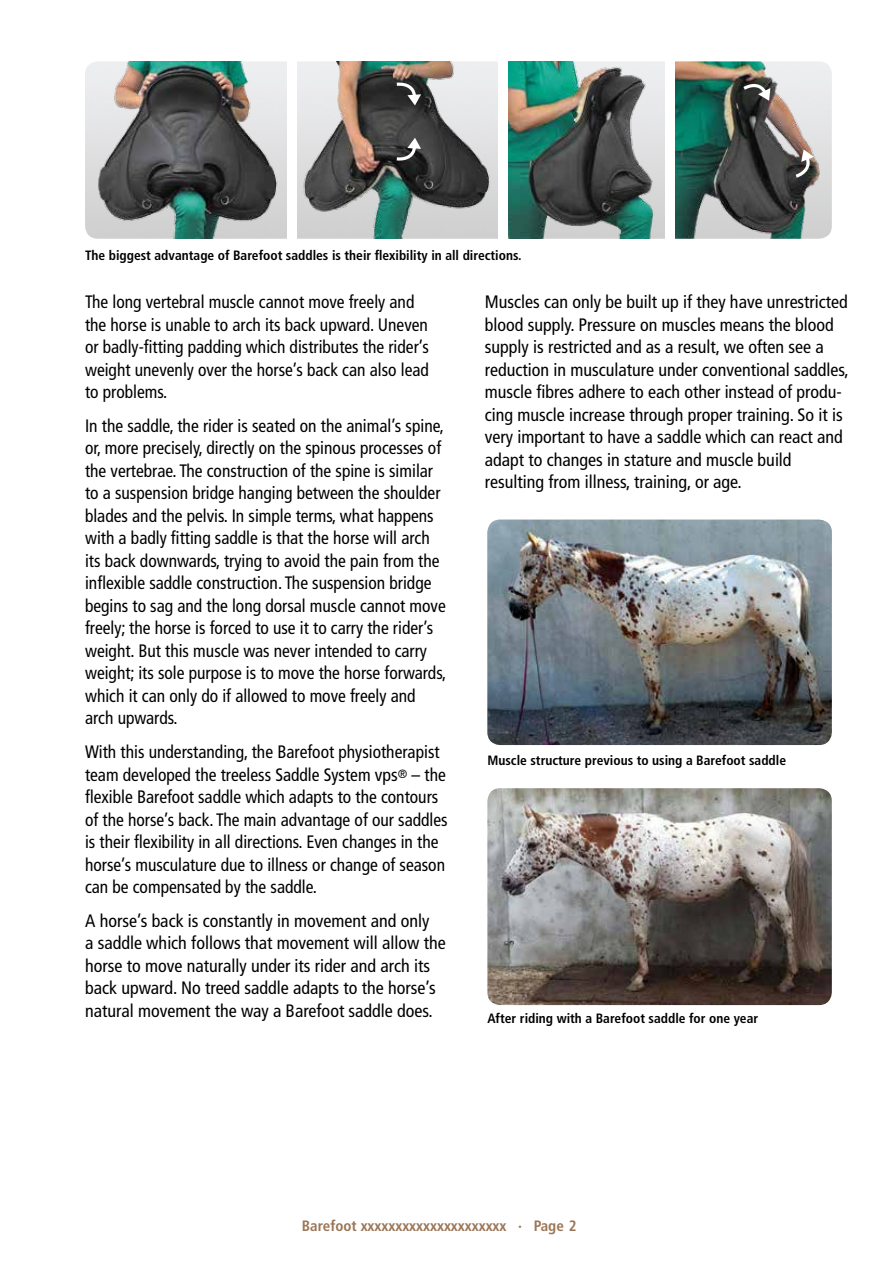
<style>
.page{position:relative;width:893px;height:1263px;background:#fff}
.page>*{position:absolute;margin:0;border:0;box-sizing:border-box;transform-origin:0 0}
.t1{font:condensed 18px/22.5px "Frutiger";color:#000}
.t2{font:700 condensed 15px "Frutiger";color:#9b7555}
.t3{font:700 condensed 13.5px "Frutiger";color:#000}
</style>
<div class="page">
<img style="left:675px;top:61px;width:157px;height:178px">
<img style="left:508px;top:61px;width:157px;height:178px">
<img style="left:297px;top:61px;width:201px;height:178px">
<img style="left:85px;top:61px;width:202px;height:178px">
<svg style="left:393px;top:138px;width:28px;height:24px"></svg>
<svg style="left:792px;top:149px;width:22px;height:31px"></svg>
<svg style="left:393px;top:81px;width:28px;height:24px"></svg>
<svg style="left:740px;top:84px;width:30px;height:17px"></svg>
<img style="left:487px;top:520px;width:345px;height:225px">
<img style="left:487px;top:788px;width:345px;height:217px">
<p class="t3" style="left:85px;top:247px;width:438px">The biggest advantage of Barefoot saddles is their flexibility in all directions.</p>
<p class="t1" style="left:85px;top:291px;width:345px">The long vertebral muscle cannot move freely and the horse is unable to arch its back upward. Uneven or badly-fitting padding which distributes the rider’s weight unevenly over the horse’s back can also lead to problems.</p>
<p class="t1" style="left:85px;top:414px;width:363px">In the saddle, the rider is seated on the animal’s spine, or, more precisely, directly on the spinous processes of the vertebrae. The construction of the spine is similar to a suspension bridge hanging between the shoulder blades and the pelvis. In simple terms, what happens with a badly fitting saddle is that the horse will arch its back downwards, trying to avoid the pain from the inflexible saddle construction. The suspension bridge begins to sag and the long dorsal muscle cannot move freely; the horse is forced to use it to carry the rider’s weight. But this muscle was never intended to carry weight; its sole purpose is to move the horse forwards, which it can only do if allowed to move freely and arch upwards.</p>
<p class="t1" style="left:85px;top:741px;width:364px">With this understanding, the Barefoot physiotherapist team developed the treeless Saddle System vps<sup>®</sup> – the flexible Barefoot saddle which adapts to the contours of the horse’s back. The main advantage of our saddles is their flexibility in all directions. Even changes in the horse’s musculature due to illness or change of season can be compensated by the saddle.</p>
<p class="t1" style="left:85px;top:909px;width:362px">A horse’s back is constantly in movement and only<br>a saddle which follows that movement will allow the horse to move naturally under its rider and arch its back upward. No treed saddle adapts to the horse’s natural movement the way a Barefoot saddle does.</p>
<p class="t1" style="left:485px;top:291px;width:365px">Muscles can only be built up if they have unrestricted blood supply. Pressure on muscles means the blood supply is restricted and as a result, we often see a reduction in musculature under conventional saddles, muscle fibres adhere to each other instead of produ&shy;cing muscle increase through proper training. So it is very important to have a saddle which can react and adapt to changes in stature and muscle build resulting from illness, training, or age.</p>
<p class="t3" style="left:487px;top:752px;width:300px">Muscle structure previous to using a Barefoot saddle</p>
<p class="t3" style="left:487px;top:1010px;width:272px">After riding with a Barefoot saddle for one year</p>
<p class="t2" style="left:302px;top:1217px;width:276px">Barefoot xxxxxxxxxxxxxxxxxxxxx · Page 2</p>
</div>
